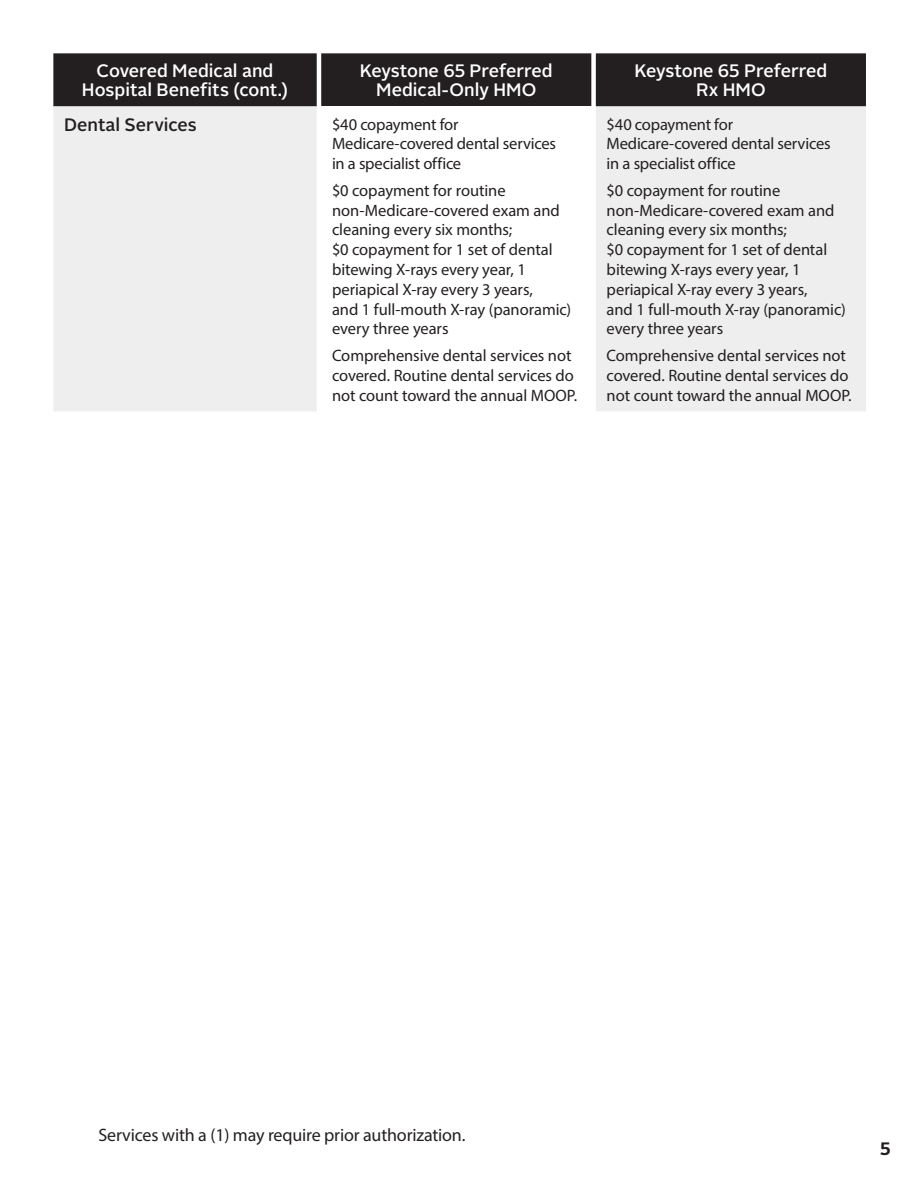
<style>
.page{position:relative;width:918px;height:1188px;background:#fff}
.page>*{position:absolute;margin:0;border:0;box-sizing:border-box;transform-origin:0 0}
.t1{font:500 18px/19.5px "Alright Sans";color:#fff;text-align:center}
.t2{font:18px "Myriad Pro";letter-spacing:-.01em;color:#231f20}
.t3{font:500 18px "Alright Sans";color:#231f20}
.t4{font:700 18px "Alright Sans";color:#231f20}
.BODY{font:16.5px/19.8px "Myriad Pro";letter-spacing:-.005em;color:#231f20}
</style>
<div class="page">
<div style="left:53px;top:53px;width:813px;height:53px;background:#231f20"></div>
<div style="left:53px;top:106px;width:813px;height:305px;background:#eeeeef"></div>
<div style="left:321px;top:106px;width:270px;height:305px;background:#fff"></div>
<p class="t1" style="left:82px;top:61px;width:208px">Covered Medical and<br>Hospital Benefits (cont.)</p>
<p class="t1" style="left:360px;top:61px;width:194px">Keystone 65 Preferred</p>
<p class="t1" style="left:376px;top:81px;width:162px">Medical-Only HMO</p>
<p class="t3" style="left:64px;top:112px;width:134px">Dental Services</p>
<p class="BODY" style="left:332px;top:114px;width:225px">$40 copayment for<br>Medicare-covered dental services in a specialist office</p>
<p class="BODY" style="left:332px;top:180px;width:241px">$0 copayment for routine non-Medicare-covered exam and cleaning every six months;<br>$0 copayment for 1 set of dental bitewing X-rays every year, 1 periapical X-ray every 3 years,<br>and 1 full-mouth X-ray (panoramic) every three years</p>
<p class="BODY" style="left:332px;top:345px;width:246px">Comprehensive dental services not covered. Routine dental services do not count toward the annual MOOP.</p>
<p class="t1" style="left:634px;top:61px;width:194px">Keystone 65 Preferred</p>
<p class="t1" style="left:696px;top:81px;width:71px">Rx HMO</p>
<p class="BODY" style="left:606px;top:114px;width:225px">$40 copayment for<br>Medicare-covered dental services in a specialist office</p>
<p class="BODY" style="left:606px;top:180px;width:241px">$0 copayment for routine non-Medicare-covered exam and cleaning every six months;<br>$0 copayment for 1 set of dental bitewing X-rays every year, 1 periapical X-ray every 3 years,<br>and 1 full-mouth X-ray (panoramic) every three years</p>
<p class="BODY" style="left:606px;top:345px;width:246px">Comprehensive dental services not covered. Routine dental services do not count toward the annual MOOP.</p>
<p class="t2" style="left:98px;top:1124px;width:368px">Services with a (1) may require prior authorization.</p>
<p class="t4" style="left:880px;top:1136px;width:13px">5</p>
</div>
